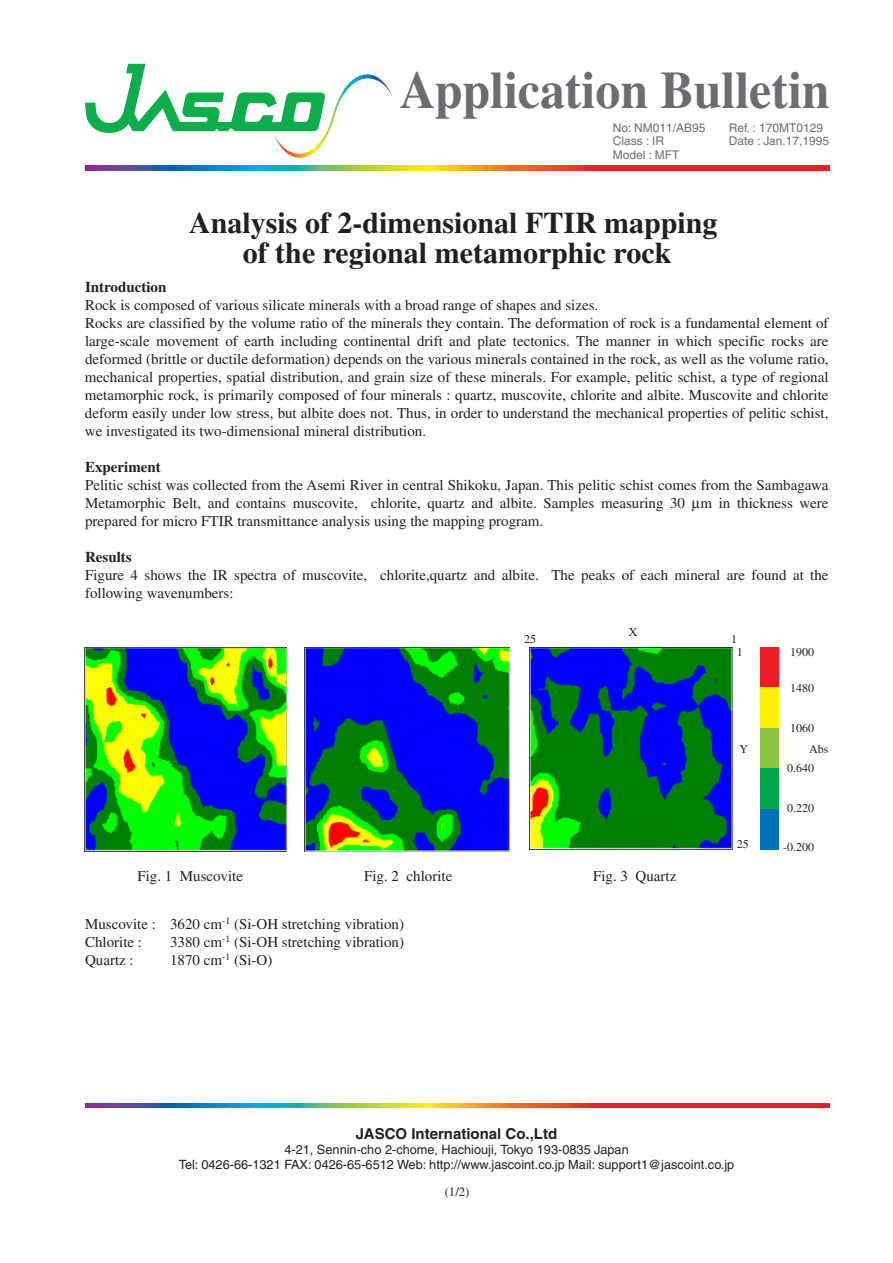
<style>
.page{position:relative;width:893px;height:1263px;background:#fff}
.page>*{position:absolute;margin:0;border:0;box-sizing:border-box;transform-origin:0 0}
.t1{font:700 52.5px "Times";color:#6c6d70;scale:.95 1}
.t2{font:700 30px/30px "Times";color:#231f20;text-align:center}
.t3{font:15px/18px "Times";color:#231f20}
.t4{font:700 15px "Times";color:#231f20}
.t5{font:700 15px "Helvetica";color:#231f20}
.t6{font:12.75px/15px "Helvetica";color:#231f20;text-align:center}
.t7{font:12.75px "Times";color:#231f20}
.t8{font:12px/13.5px "Helvetica";color:#6c6d70}
.t9{font:12px/12.5px "Times";color:#231f20;text-align:center}
</style>
<div class="page">
<img style="left:85px;top:647px;width:202px;height:204px">
<img style="left:305px;top:647px;width:204px;height:204px">
<img style="left:529px;top:647px;width:203px;height:202px">
<div style="left:760px;top:647px;width:19px;height:40px;background:#ee1d23"></div>
<div style="left:760px;top:687px;width:19px;height:41px;background:#fff101"></div>
<div style="left:760px;top:728px;width:19px;height:41px;background:#8bc63e"></div>
<div style="left:760px;top:769px;width:19px;height:40px;background:#00a54f"></div>
<div style="left:760px;top:809px;width:19px;height:41px;background:#0072bc"></div>
<svg style="left:85px;top:1104px;width:744px;height:4px;background:#a86b51"></svg>
<svg style="left:85px;top:166px;width:744px;height:4px;background:#a86b51"></svg>
<svg style="left:85px;top:64px;width:308px;height:94px"></svg>
<h1 class="t1" style="left:400px;top:72px;width:454px">Application Bulletin</h1>
<p class="t8" style="left:613px;top:122px;width:94px">No: NM011/AB95<br>Class : IR<br>Model : MFT</p>
<p class="t8" style="left:729px;top:122px;width:102px">Ref. : 170MT0129<br>Date : Jan.17,1995</p>
<h2 class="t2" style="left:189px;top:211px;width:530px">Analysis of 2-dimensional FTIR mapping of the regional metamorphic rock</h2>
<p class="t4" style="left:85px;top:282px;width:83px">Introduction</p>
<p class="t3" style="left:85px;top:297px;width:745px">Rock is composed of various silicate minerals with a broad range of shapes and sizes.<br>Rocks are classified by the volume ratio of the minerals they contain. The deformation of rock is a fundamental element of large-scale movement of earth including continental drift and plate tectonics. The manner in which specific rocks are deformed (brittle or ductile deformation) depends on the various minerals contained in the rock, as well as the volume ratio, mechanical properties, spatial distribution, and grain size of these minerals. For example, pelitic schist, a type of regional metamorphic rock, is primarily composed of four minerals : quartz, muscovite, chlorite and albite. Muscovite and chlorite deform easily under low stress, but albite does not. Thus, in order to understand the mechanical properties of pelitic schist, we investigated its two-dimensional mineral distribution.</p>
<p class="t4" style="left:85px;top:462px;width:77px">Experiment</p>
<p class="t3" style="left:85px;top:477px;width:745px;text-align:justify">Pelitic schist was collected from the Asemi River in central Shikoku, Japan. This pelitic schist comes from the Sambagawa Metamorphic Belt, and contains muscovite, chlorite, quartz and albite. Samples measuring 30 m in thickness were prepared for micro FTIR transmittance analysis using the mapping program.</p>
<p class="t4" style="left:85px;top:552px;width:48px">Results</p>
<p class="t3" style="left:85px;top:567px;width:745px">Figure 4 shows the IR spectra of muscovite, chlorite,quartz and albite. The peaks of each mineral are found at the following wavenumbers:</p>
<p class="t9" style="left:629px;top:627px;width:10px">X</p>
<p class="t9" style="left:524px;top:634px;width:13px">25</p>
<p class="t9" style="left:731px;top:634px;width:13px">1<br>1</p>
<p class="t9" style="left:740px;top:744px;width:10px">Y</p>
<p class="t3" style="left:137px;top:868px;width:107px">Fig. 1 Muscovite</p>
<p class="t3" style="left:364px;top:868px;width:90px">Fig. 2 chlorite</p>
<p class="t3" style="left:593px;top:868px;width:85px">Fig. 3 Quartz</p>
<p class="t3" style="left:85px;top:916px;width:320px">Muscovite : 3620 cm<sup>-1</sup> (Si-OH stretching vibration)<br>Chlorite :</p>
<p class="t3" style="left:170px;top:934px;width:235px">3380 cm<sup>-1</sup> (Si-OH stretching vibration)</p>
<p class="t3" style="left:85px;top:952px;width:50px">Quartz :</p>
<p class="t3" style="left:170px;top:952px;width:104px">1870 cm<sup>-1</sup> (Si-O)</p>
<p class="t9" style="left:737px;top:839px;width:13px">25</p>
<p class="t9" style="left:790px;top:647px;width:25px">1900</p>
<p class="t9" style="left:790px;top:683px;width:25px">1480</p>
<p class="t9" style="left:790px;top:723px;width:25px">1060</p>
<p class="t9" style="left:787px;top:763px;width:28px">0.640</p>
<p class="t9" style="left:809px;top:743px;width:21px">Abs</p>
<p class="t9" style="left:787px;top:803px;width:28px">0.220</p>
<p class="t9" style="left:783px;top:842px;width:32px">-0.200</p>
<p class="t5" style="left:356px;top:1128px;width:203px">JASCO International Co.,Ltd</p>
<p class="t6" style="left:179px;top:1143px;width:557px">4-21, Sennin-cho 2-chome, Hachiouji, Tokyo 193-0835 Japan<br>Tel: 0426-66-1321 FAX: 0426-65-6512 Web: http://www.jascoint.co.jp Mail: support1@jascoint.co.jp</p>
<p class="t7" style="left:445px;top:1188px;width:26px">(1/2)</p>
</div>
